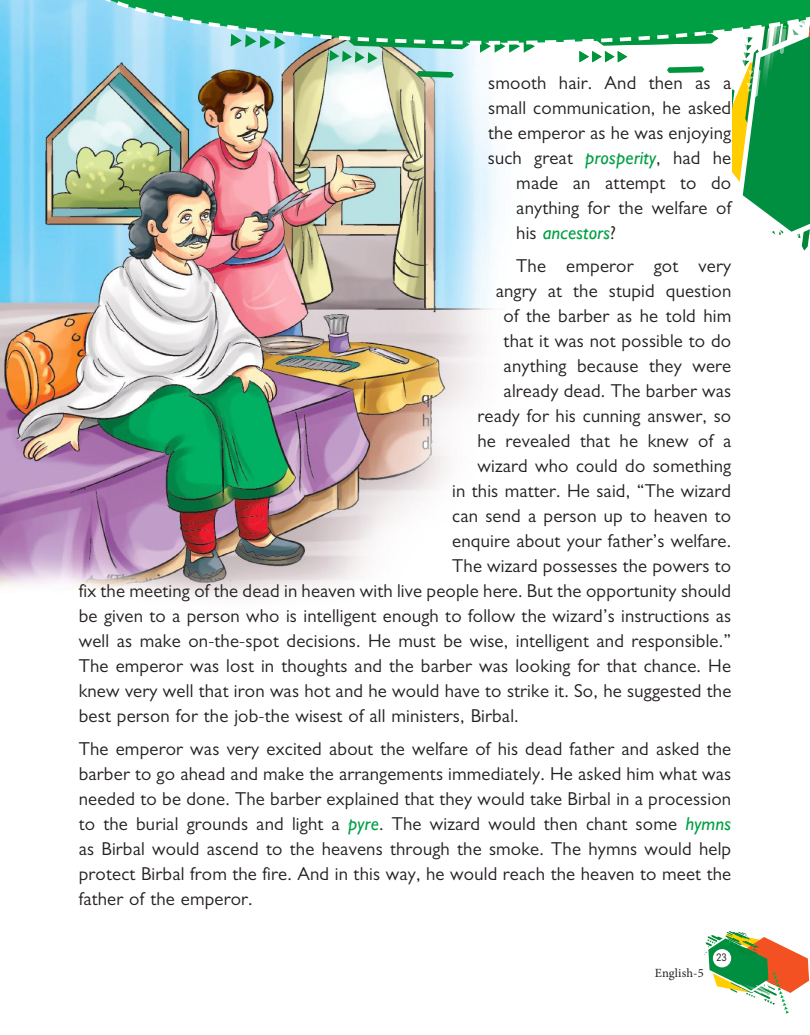
<style>
.page{position:relative;width:810px;height:1035px;background:#fff}
.page>*{position:absolute;margin:0;border:0;box-sizing:border-box;transform-origin:0 0}
.t1{font:18.75px/25px "Gill Sans MT Pro";letter-spacing:.01em;color:#241f1f;text-align:right}
.t2{font:italic 18.75px "Gill Sans";letter-spacing:.01em;color:#009f43}
.t3{font:12.5px "Minion Pro";letter-spacing:.01em;color:#241f1f}
.t4{font:10px "B Preplay";color:#241f1f}
.s1{font-family:"Gill Sans";font-style:italic;color:#009f43}
.s2{font-family:"Gill Sans MT Pro";font-style:normal;color:#241f1f}
</style>
<div class="page">
<svg style="left:705px;top:931px;width:104px;height:83px"></svg>
<div style="left:713px;top:949px;width:18px;height:18px;background:#fff;border-radius:50%"></div>
<img style="left:0;top:0;width:494px;height:597px">
<img style="left:79px;top:46px;width:731px;height:205px">
<svg style="left:75px;top:0;width:735px;height:46px;background:#37b276"></svg>
<p class="t1" style="left:488px;top:70px;width:245px">smooth hair. And then as a small communication, he asked the emperor as he was enjoying such great <span class="s1">prosperity</span>, had he made an attempt to do anything for the welfare of</p>
<p class="t2" style="left:516px;top:222px;width:101px"><span class="s2">his</span> ancestors<span class="s2">?</span></p>
<p class="t1" style="left:516px;top:253px;width:216px">The emperor got very</p>
<p class="t1" style="left:496px;top:278px;width:237px">angry at the stupid question</p>
<p class="t1" style="left:504px;top:303px;width:229px">of the barber as he told him</p>
<p class="t1" style="left:504px;top:328px;width:229px">that it was not possible to do</p>
<p class="t1" style="left:504px;top:353px;width:229px">anything because they were</p>
<p class="t1" style="left:504px;top:378px;width:229px">already dead. The barber was</p>
<p class="t1" style="left:477px;top:403px;width:255px">ready for his cunning answer, so</p>
<p class="t1" style="left:477px;top:428px;width:255px">he revealed that he knew of a</p>
<p class="t1" style="left:477px;top:453px;width:255px">wizard who could do something</p>
<p class="t1" style="left:452px;top:478px;width:280px">in this matter. He said, “The wizard</p>
<p class="t1" style="left:452px;top:503px;width:280px">can send a person up to heaven to</p>
<p class="t1" style="left:452px;top:528px;width:280px">enquire about your father’s welfare.</p>
<p class="t1" style="left:452px;top:553px;width:280px">The wizard possesses the powers to</p>
<p class="t1" style="left:79px;top:578px;width:654px">fix the meeting of the dead in heaven with live people here. But the opportunity should</p>
<p class="t1" style="left:79px;top:603px;width:654px">be given to a person who is intelligent enough to follow the wizard’s instructions as</p>
<p class="t1" style="left:79px;top:628px;width:654px">well as make on-the-spot decisions. He must be wise, intelligent and responsible.”</p>
<p class="t1" style="left:79px;top:653px;width:654px">The emperor was lost in thoughts and the barber was looking for that chance. He</p>
<p class="t1" style="left:79px;top:678px;width:654px">knew very well that iron was hot and he would have to strike it. So, he suggested the</p>
<p class="t1" style="left:79px;top:703px;width:442px">best person for the job-the wisest of all ministers, Birbal.</p>
<p class="t1" style="left:79px;top:736px;width:654px;text-align:justify">The emperor was very excited about the welfare of his dead father and asked the barber to go ahead and make the arrangements immediately. He asked him what was needed to be done. The barber explained that they would take Birbal in a procession to the burial grounds and light a <span class="s1">pyre</span>. The wizard would then chant some <span class="s1">hymns </span>as Birbal would ascend to the heavens through the smoke. The hymns would help protect Birbal from the fire. And in this way, he would reach the heaven to meet the father of the emperor.</p>
<p class="t3" style="left:655px;top:965px;width:50px">English-5</p>
<p class="t4" style="left:717px;top:952px;width:12px">23</p>
</div>
